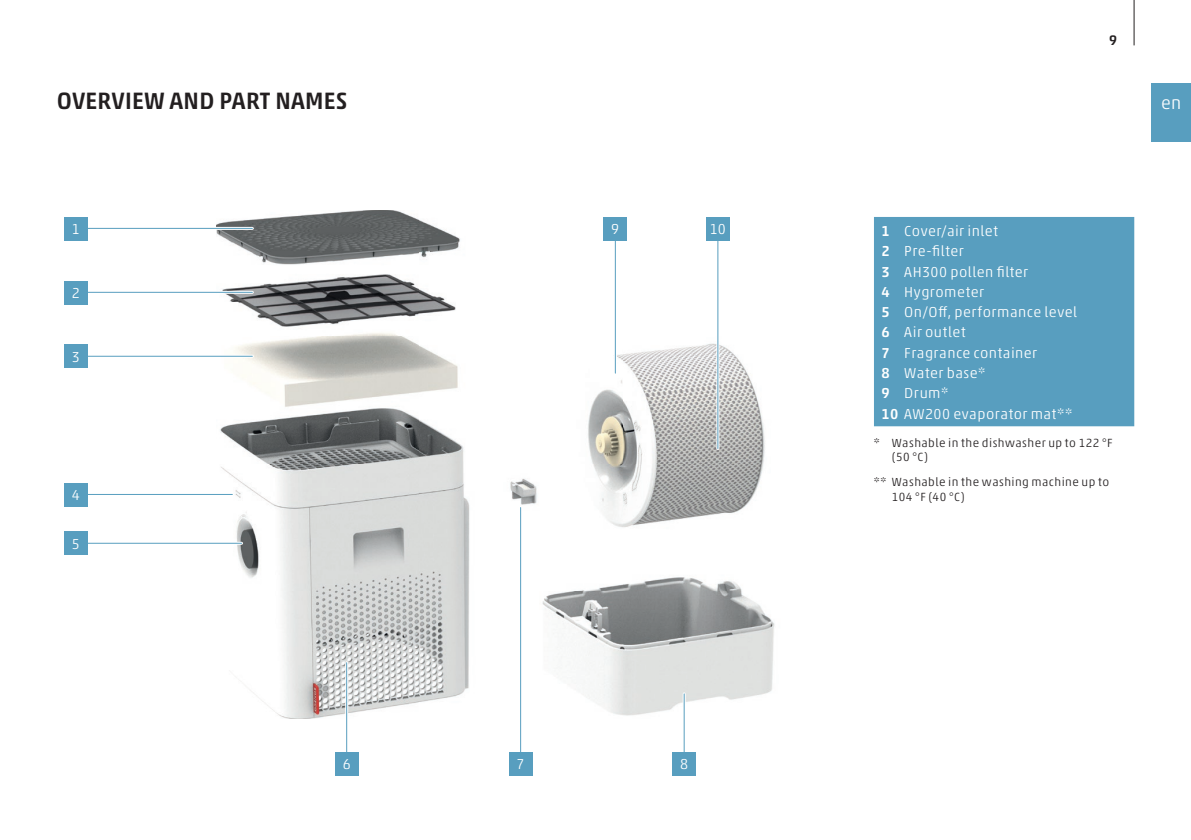
<style>
.page{position:relative;width:1191px;height:840px;background:#fff}
.page>*{position:absolute;margin:0;border:0;box-sizing:border-box;transform-origin:0 0}
.t1{font:500 24px "Akko W1 G";letter-spacing:.01em;color:#231f20}
.t2{font:300 18px "Akko W1 G";color:#fff}
.t3{font:300 14.6px/20.2px "Akko W1 G";letter-spacing:.03em;color:#fff}
.t4{font:500 14px "Akko W1 G";color:#231f20}
.t5{font:300 12px/14.4px "Akko W1 G";letter-spacing:.04em;color:#231f20}
.s1{font-weight:500}
</style>
<div class="page">
<img style="left:216px;top:210px;width:679px;height:508px">
<hr style="left:86px;top:227px;width:166px;height:3px;background:#fff">
<hr style="left:86px;top:290px;width:166px;height:3px;background:#fff">
<hr style="left:86px;top:354px;width:166px;height:3px;background:#fff">
<hr style="left:86px;top:492px;width:146px;height:3px;background:#fff">
<hr style="left:86px;top:541px;width:156px;height:3px;background:#fff">
<hr style="left:519px;top:507px;width:3px;height:246px;background:#fff">
<hr style="left:345px;top:662px;width:3px;height:91px;background:#fff">
<hr style="left:682px;top:693px;width:3px;height:60px;background:#fff">
<div style="left:64px;top:217px;width:24px;height:23px;background:#589ebf"></div>
<div style="left:64px;top:281px;width:24px;height:23px;background:#589ebf"></div>
<div style="left:64px;top:344px;width:24px;height:24px;background:#589ebf"></div>
<div style="left:64px;top:482px;width:24px;height:24px;background:#589ebf"></div>
<div style="left:64px;top:531px;width:24px;height:23px;background:#589ebf"></div>
<div style="left:509px;top:751px;width:23px;height:24px;background:#589ebf"></div>
<div style="left:335px;top:751px;width:23px;height:24px;background:#589ebf"></div>
<div style="left:672px;top:751px;width:24px;height:24px;background:#589ebf"></div>
<hr style="left:86px;top:228px;width:166px;height:1px;background:#589ebf">
<hr style="left:86px;top:291px;width:166px;height:1px;background:#589ebf">
<hr style="left:86px;top:355px;width:166px;height:1px;background:#589ebf">
<hr style="left:86px;top:493px;width:146px;height:1px;background:#589ebf">
<hr style="left:86px;top:542px;width:156px;height:1px;background:#589ebf">
<hr style="left:520px;top:507px;width:1px;height:246px;background:#589ebf">
<hr style="left:346px;top:662px;width:1px;height:91px;background:#589ebf">
<hr style="left:683px;top:693px;width:1px;height:60px;background:#589ebf">
<hr style="left:716px;top:239px;width:3px;height:209px;background:#fff">
<hr style="left:614px;top:239px;width:3px;height:134px;background:#fff">
<div style="left:706px;top:217px;width:24px;height:23px;background:#589ebf"></div>
<div style="left:603px;top:217px;width:24px;height:23px;background:#589ebf"></div>
<hr style="left:717px;top:239px;width:1px;height:209px;background:#589ebf">
<hr style="left:615px;top:239px;width:1px;height:134px;background:#589ebf">
<div style="left:1151px;top:83px;width:40px;height:59px;background:#589ebf"></div>
<hr style="left:1133px;top:0;width:1px;height:45px;background:#231f20">
<div style="left:875px;top:218px;width:258px;height:207px;background:#589ebf"></div>
<div style="left:874px;top:217px;width:260px;height:209px;border:2px solid #589ebf"></div>
<p class="t4" style="left:1109px;top:30px;width:9px">9</p>
<h1 class="t1" style="left:57px;top:83px;width:292px">OVERVIEW AND PART NAMES</h1>
<p class="t2" style="left:1161px;top:89px;width:22px">en</p>
<p class="t3" style="left:72px;top:218px;width:10px">1</p>
<p class="t3" style="left:72px;top:282px;width:10px">2</p>
<p class="t3" style="left:72px;top:346px;width:10px">3</p>
<p class="t3" style="left:72px;top:484px;width:10px">4</p>
<p class="t3" style="left:72px;top:532px;width:10px">5</p>
<p class="t3" style="left:611px;top:218px;width:10px">9</p>
<p class="t3" style="left:710px;top:218px;width:18px">10</p>
<p class="t3" style="left:343px;top:753px;width:10px">6</p>
<p class="t3" style="left:516px;top:753px;width:10px">7</p>
<p class="t3" style="left:680px;top:753px;width:10px">8</p>
<p class="t3" style="left:881px;top:220px;width:197px"><span class="s1">1</span> Cover/air inlet<br><span class="s1">2</span> Pre-filter<br><span class="s1">3</span> AH300 pollen filter<br><span class="s1">4</span> Hygrometer<br><span class="s1">5</span> On/Off, performance level<br><span class="s1">6</span> Air outlet<br><span class="s1">7</span> Fragrance container<br><span class="s1">8</span> Water base*<br><span class="s1">9</span> Drum*<br><span class="s1">10</span> AW200 evaporator mat**</p>
<p class="t5" style="left:892px;top:434px;width:222px;text-indent:-18px">* Washable in the dishwasher up to 122 °F (50 °C)</p>
<p class="t5" style="left:892px;top:474px;width:219px;text-indent:-18px">** Washable in the washing machine up to<br>104 °F (40 °C)</p>
</div>
